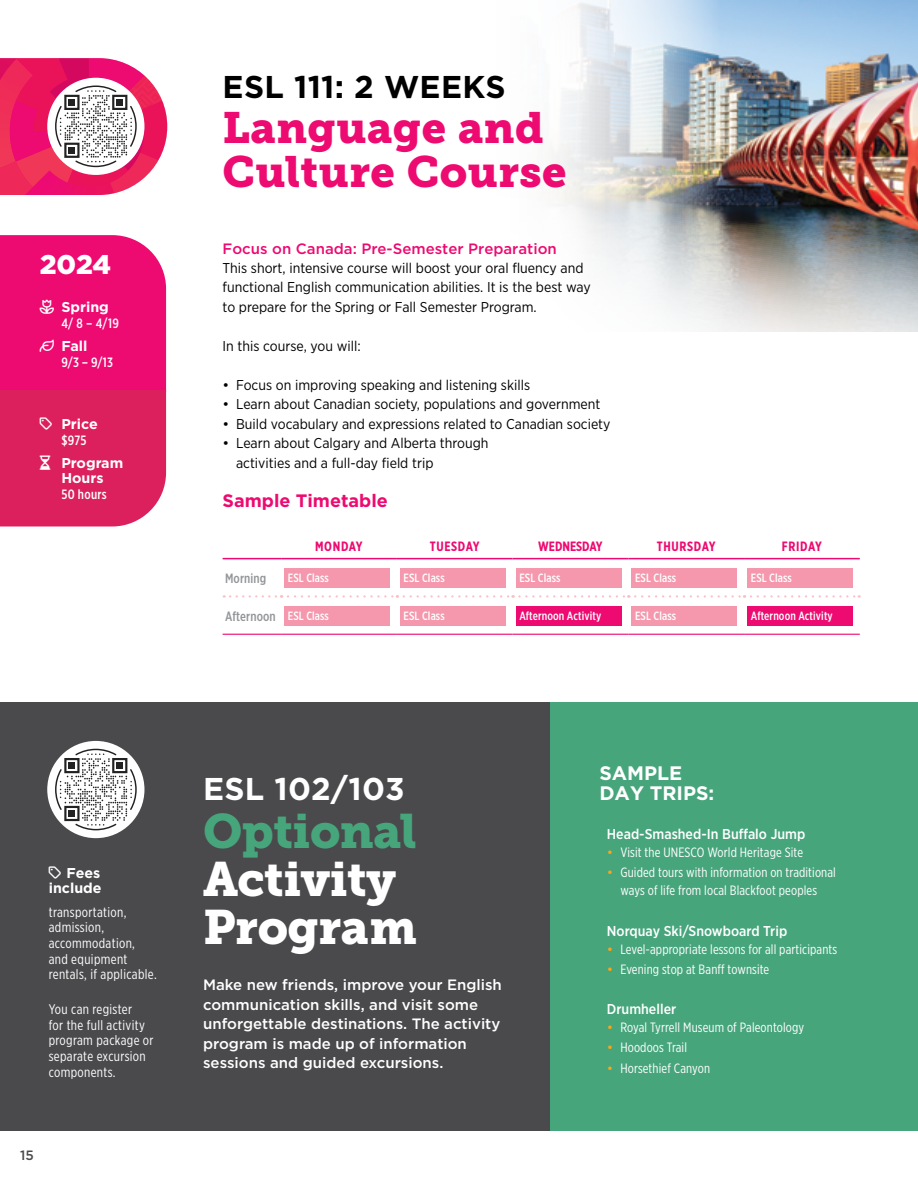
<style>
.page{position:relative;width:918px;height:1188px;background:#fff}
.page>*{position:absolute;margin:0;border:0;box-sizing:border-box;transform-origin:0 0}
.t1{font:48px/48px "Museo Slab 900";letter-spacing:-.01em;color:#fff}
.t2{font:48px "Museo Slab 900";letter-spacing:-.01em;color:#47a57c}
.t3{font:43.5px/45px "Museo Slab 900";letter-spacing:.01em;color:#ed0a71}
.t4{font:700 31.5px "Gotham";letter-spacing:.01em;color:#000}
.t5{font:700 31.5px "Gotham";letter-spacing:.01em;color:#fff}
.t6{font:900 27px "Gotham";color:#fff}
.t7{font:700 19.5px/19.5px "Gotham";color:#fff}
.t8{font:700 18px "Gotham";color:#ed0a71}
.t9{font:500 15px/19.5px "Gotham";color:#fff}
.t10{font:500 15px "Gotham";color:#ed0a71}
.t11{font:14.25px/19.5px "Gotham Narrow";color:#000}
.t12{font:500 14.25px "Gotham Narrow";color:#fff}
.t13{font:700 14.25px/15px "Gotham";color:#fff;text-align:right}
.t14{font:13.8px/15.8px "Gotham X Narrow";letter-spacing:.025em;color:#fff}
.t15{font:13.5px/18px "Gotham X Narrow";letter-spacing:.01em;color:#fff;text-align:center}
.t16{font:500 13.5px "Gotham X Narrow";letter-spacing:.025em;color:#fff}
.t17{font:500 13.5px "Gotham X Narrow";letter-spacing:.01em;color:#939598}
.t18{font:700 13.5px "Gotham X Narrow";letter-spacing:.05em;color:#ed0a71}
.t19{font:700 13.5px "Gotham X Narrow";letter-spacing:.025em;color:#ed0a71}
.t20{font:700 13.5px "Gotham X Narrow";color:#ed0a71}
.t21{font:500 13.5px "Gotham";color:#4a4a4d}
.t22{font:500 12px "Gotham X Narrow";letter-spacing:.01em;color:#fff}
.s1{font-family:"Gotham"}
.s2{font-size:12px;color:#fff}
.s3{font-family:"Gotham";color:#faa41a}
</style>
<div class="page">
<div style="left:0;top:702px;width:551px;height:429px;background:#4a4a4d"></div>
<div style="left:551px;top:702px;width:367px;height:429px;background:#47a57c"></div>
<img style="left:556px;top:0;width:362px;height:332px">
<hr style="left:223px;top:558px;width:58px;height:1px;background:#ed0a71">
<hr style="left:281px;top:558px;width:116px;height:1px;background:#ed0a71">
<hr style="left:397px;top:558px;width:116px;height:1px;background:#ed0a71">
<hr style="left:513px;top:558px;width:115px;height:1px;background:#ed0a71">
<hr style="left:628px;top:558px;width:116px;height:1px;background:#ed0a71">
<hr style="left:744px;top:558px;width:116px;height:1px;background:#ed0a71">
<hr style="left:223px;top:634px;width:58px;height:1px;background:#ed0a71">
<svg style="left:224px;top:595px;width:58px;height:3px"></svg>
<hr style="left:281px;top:634px;width:116px;height:1px;background:#ed0a71">
<svg style="left:288px;top:595px;width:110px;height:3px"></svg>
<hr style="left:397px;top:634px;width:116px;height:1px;background:#ed0a71">
<hr style="left:513px;top:634px;width:115px;height:1px;background:#ed0a71">
<svg style="left:404px;top:595px;width:225px;height:3px"></svg>
<hr style="left:628px;top:634px;width:116px;height:1px;background:#ed0a71">
<svg style="left:635px;top:595px;width:110px;height:3px"></svg>
<svg style="left:751px;top:595px;width:109px;height:3px"></svg>
<hr style="left:744px;top:634px;width:116px;height:1px;background:#ed0a71">
<div style="left:284px;top:569px;width:106px;height:19px;background:#f598ad"></div>
<div style="left:400px;top:569px;width:106px;height:19px;background:#f598ad"></div>
<div style="left:516px;top:569px;width:106px;height:19px;background:#f598ad"></div>
<div style="left:632px;top:569px;width:105px;height:19px;background:#f598ad"></div>
<div style="left:747px;top:569px;width:106px;height:19px;background:#f598ad"></div>
<div style="left:284px;top:606px;width:106px;height:19px;background:#f598ad"></div>
<div style="left:400px;top:606px;width:106px;height:19px;background:#f598ad"></div>
<div style="left:516px;top:606px;width:106px;height:19px;background:#ed0a71"></div>
<div style="left:632px;top:606px;width:105px;height:19px;background:#f598ad"></div>
<div style="left:747px;top:606px;width:106px;height:19px;background:#ed0a71"></div>
<div style="left:47px;top:741px;width:97px;height:97px;background:#fff;border-radius:50%"></div>
<svg style="left:55px;top:749px;width:82px;height:81px"></svg>
<div style="left:64px;top:758px;width:16px;height:15px;border:2px solid #222"></div>
<div style="left:69px;top:762px;width:6px;height:7px;background:#222"></div>
<div style="left:112px;top:758px;width:15px;height:15px;border:2px solid #222"></div>
<div style="left:117px;top:762px;width:6px;height:7px;background:#222"></div>
<div style="left:64px;top:806px;width:16px;height:15px;border:2px solid #222"></div>
<div style="left:69px;top:810px;width:6px;height:7px;background:#222"></div>
<svg style="left:0;top:58px;width:167px;height:137px"></svg>
<div style="left:64px;top:95px;width:16px;height:15px;border:2px solid #222"></div>
<div style="left:69px;top:99px;width:6px;height:7px;background:#222"></div>
<div style="left:112px;top:95px;width:15px;height:15px;border:2px solid #222"></div>
<div style="left:117px;top:99px;width:6px;height:7px;background:#222"></div>
<div style="left:64px;top:143px;width:16px;height:15px;border:2px solid #222"></div>
<div style="left:69px;top:147px;width:6px;height:7px;background:#222"></div>
<svg style="left:0;top:235px;width:166px;height:291px;background:#e5196b"></svg>
<h3 class="t6" style="left:40px;top:245px;width:73px">2024</h3>
<p class="t13" style="left:61px;top:299px;width:49px">Spring</p>
<p class="t16" style="left:61px;top:315px;width:59px">4/ 8 – 4/19</p>
<p class="t13" style="left:40px;top:338px;width:49px">● Fall</p>
<p class="t16" style="left:61px;top:354px;width:53px">9/3 – 9/13</p>
<p class="t13" style="left:61px;top:416px;width:38px">Price</p>
<p class="t16" style="left:61px;top:432px;width:27px">$975</p>
<p class="t13" style="left:61px;top:455px;width:63px;text-align:left">Program<br>Hours</p>
<p class="t16" style="left:61px;top:486px;width:47px">50 hours</p>
<h3 class="t4" style="left:223px;top:65px;width:285px">ESL 111: 2 WEEKS</h3>
<h2 class="t3" style="left:223px;top:105px;width:345px">Language and<br>Culture Course</h2>
<p class="t10" style="left:223px;top:238px;width:336px">Focus on Canada: Pre-Semester Preparation</p>
<p class="t11" style="left:223px;top:258px;width:370px">This short, intensive course will boost your oral fluency and functional English communication abilities. It is the best way to prepare for the Spring or Fall Semester Program.</p>
<p class="t11" style="left:223px;top:336px;width:140px">In this course, you will:</p>
<p class="t11" style="left:223px;top:375px;width:309px"><span class="s1">•</span> Focus on improving speaking and listening skills</p>
<p class="t11" style="left:223px;top:394px;width:379px"><span class="s1">•</span> Learn about Canadian society, populations and government</p>
<p class="t11" style="left:223px;top:414px;width:389px"><span class="s1">•</span> Build vocabulary and expressions related to Canadian society</p>
<p class="t11" style="left:236px;top:433px;width:254px;text-indent:-13px"><span class="s1">•</span> Learn about Calgary and Alberta through activities and a full-day field trip</p>
<p class="t8" style="left:223px;top:489px;width:167px">Sample Timetable</p>
<p class="t19" style="left:315px;top:538px;width:49px">MONDAY</p>
<p class="t18" style="left:430px;top:538px;width:51px">TUESDAY</p>
<p class="t20" style="left:538px;top:538px;width:66px">WEDNESDAY</p>
<p class="t18" style="left:657px;top:538px;width:60px">THURSDAY</p>
<p class="t19" style="left:782px;top:538px;width:42px">FRIDAY</p>
<p class="t17" style="left:225px;top:570px;width:43px">Morning</p>
<p class="t22" style="left:288px;top:570px;width:43px">ESL Class</p>
<p class="t22" style="left:404px;top:570px;width:43px">ESL Class</p>
<p class="t22" style="left:519px;top:570px;width:43px">ESL Class</p>
<p class="t22" style="left:635px;top:570px;width:43px">ESL Class</p>
<p class="t22" style="left:751px;top:570px;width:43px">ESL Class</p>
<p class="t17" style="left:225px;top:608px;width:105px">Afternoon <span class="s2">ESL Class</span></p>
<p class="t22" style="left:404px;top:608px;width:43px">ESL Class</p>
<p class="t22" style="left:519px;top:608px;width:84px">Afternoon Activity</p>
<p class="t22" style="left:635px;top:608px;width:43px">ESL Class</p>
<p class="t22" style="left:751px;top:608px;width:84px">Afternoon Activity</p>
<p class="t13" style="left:49px;top:865px;width:54px">Fees include</p>
<p class="t14" style="left:49px;top:904px;width:110px">transportation, admission, accommodation, and equipment rentals, if applicable.</p>
<p class="t14" style="left:49px;top:1001px;width:106px">You can register<br>for the full activity program package or separate excursion components.</p>
<p class="t21" style="left:20px;top:1147px;width:15px">15</p>
<h3 class="t5" style="left:203px;top:767px;width:203px">ESL 102/103</h3>
<h1 class="t2" style="left:203px;top:803px;width:215px">Optional</h1>
<h1 class="t1" style="left:203px;top:855px;width:215px">Activity<br>Program</h1>
<p class="t9" style="left:203px;top:975px;width:300px">Make new friends, improve your English communication skills, and visit some unforgettable destinations. The activity program is made up of information sessions and guided excursions.</p>
<h3 class="t7" style="left:599px;top:763px;width:117px">SAMPLE<br>DAY TRIPS:</h3>
<p class="t12" style="left:607px;top:824px;width:200px">Head-Smashed-In Buffalo Jump</p>
<p class="t15" style="left:607px;top:843px;width:198px"><span class="s3">•</span> Visit the UNESCO World Heritage Site</p>
<p class="t15" style="left:607px;top:863px;width:231px"><span class="s3">•</span> Guided tours with information on traditional ways of life from local Blackfoot peoples</p>
<p class="t12" style="left:607px;top:922px;width:182px">Norquay Ski/Snowboard Trip</p>
<p class="t15" style="left:607px;top:940px;width:232px"><span class="s3">•</span> Level-appropriate lessons for all participants</p>
<p class="t15" style="left:607px;top:960px;width:164px"><span class="s3">•</span> Evening stop at Banff townsite</p>
<p class="t12" style="left:607px;top:1000px;width:71px">Drumheller</p>
<p class="t15" style="left:607px;top:1018px;width:199px"><span class="s3">•</span> Royal Tyrrell Museum of Paleontology</p>
<p class="t15" style="left:607px;top:1038px;width:82px"><span class="s3">•</span> Hoodoos Trail</p>
<p class="t15" style="left:607px;top:1059px;width:105px"><span class="s3">•</span> Horsethief Canyon</p>
</div>
